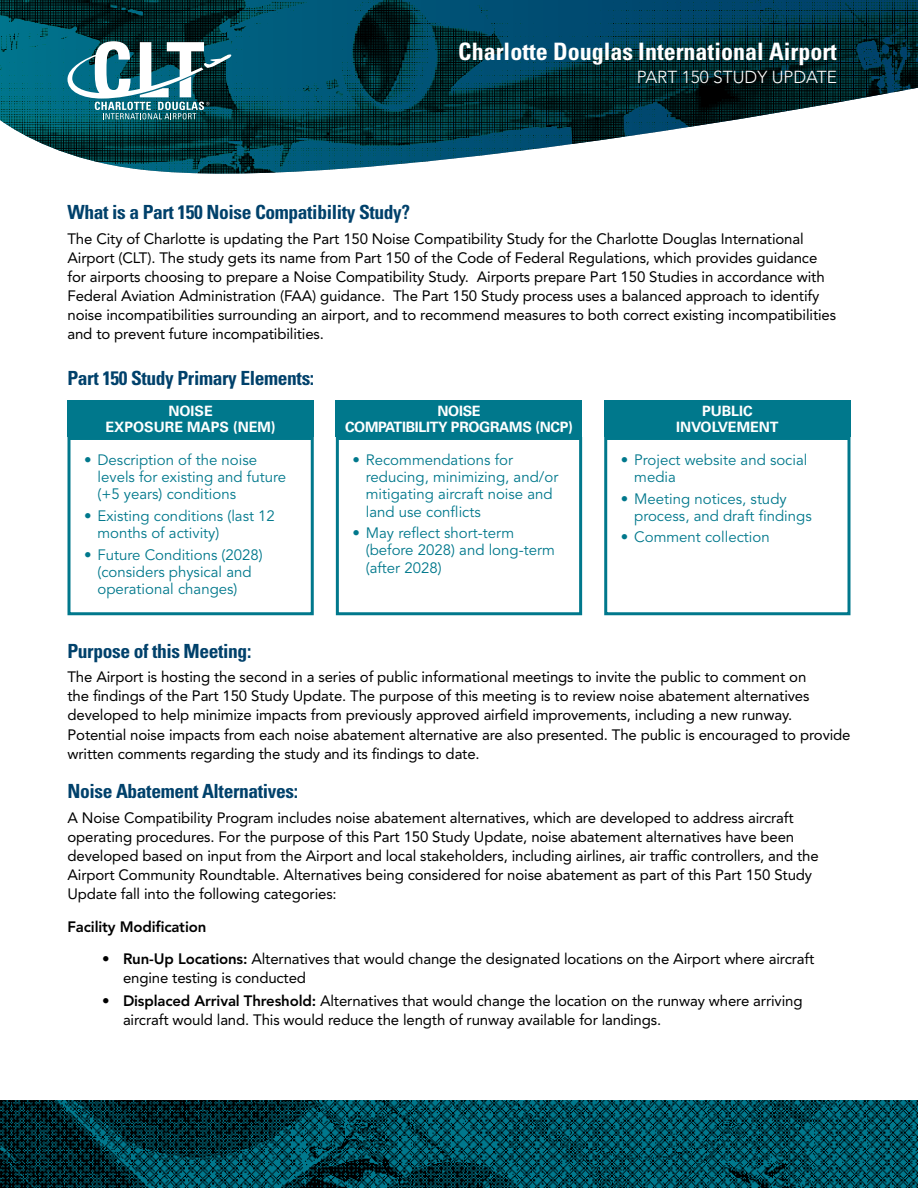
<style>
.page{position:relative;width:918px;height:1188px;background:#fff}
.page>*{position:absolute;margin:0;border:0;box-sizing:border-box;transform-origin:0 0}
.t1{font:700 condensed 24px "Univers";color:#fff}
.Head-1{font:700 condensed 19.5px "Univers";letter-spacing:-.02em;color:#00416b}
.t2{font:300 17.25px "Avenir LT Std";color:#fff}
.Body{font:15px/19.2px "Avenir LT Std";letter-spacing:-.01em;color:#000}
.t3{font:15px/17.2px "Avenir LT Std";color:#00788c}
.Body-2{font:800 15px "Avenir LT Std";letter-spacing:-.01em;color:#000}
.t4{font:700 14.25px/16.5px "Univers";color:#fff;text-align:center}
.t5{font:700 14.25px/16.5px "Univers";letter-spacing:-.02em;color:#fff;text-align:center}
.s1{font-weight:800}
</style>
<div class="page">
<img style="left:0;top:0;width:918px;height:174px">
<svg style="left:68px;top:41px;width:163px;height:78px"></svg>
<img style="left:0;top:1100px;width:918px;height:88px">
<div style="left:68px;top:400px;width:246px;height:37px;background:#00788c"></div>
<div style="left:336px;top:400px;width:246px;height:37px;background:#00788c"></div>
<div style="left:604px;top:400px;width:246px;height:37px;background:#00788c"></div>
<div style="left:68px;top:437px;width:246px;height:178px;border:3px solid #00788c"></div>
<div style="left:336px;top:437px;width:246px;height:178px;border:3px solid #00788c"></div>
<div style="left:604px;top:437px;width:246px;height:178px;border:3px solid #00788c"></div>
<p class="t1" style="left:458px;top:37px;width:380px">Charlotte Douglas International Airport</p>
<p class="t2" style="left:637px;top:67px;width:202px">PART 150 STUDY UPDATE</p>
<p class="Head-1" style="left:68px;top:200px;width:344px">What is a Part 150 Noise Compatibility Study?</p>
<p class="Body" style="left:68px;top:229px;width:770px">The City of Charlotte is updating the Part 150 Noise Compatibility Study for the Charlotte Douglas International Airport (CLT). The study gets its name from Part 150 of the Code of Federal Regulations, which provides guidance for airports choosing to prepare a Noise Compatibility Study. Airports prepare Part 150 Studies in accordance with Federal Aviation Administration (FAA) guidance. The Part 150 Study process uses a balanced approach to identify noise incompatibilities surrounding an airport, and to recommend measures to both correct existing incompatibilities and to prevent future incompatibilities.</p>
<p class="Head-1" style="left:68px;top:366px;width:248px">Part 150 Study Primary Elements:</p>
<h2 class="t4" style="left:106px;top:403px;width:172px">NOISE<br>EXPOSURE MAPS (NEM)</h2>
<h2 class="t5" style="left:345px;top:403px;width:229px">NOISE<br>COMPATIBILITY PROGRAMS (NCP)</h2>
<h2 class="t4" style="left:676px;top:403px;width:104px">PUBLIC<br>INVOLVEMENT</h2>
<p class="t3" style="left:98px;top:451px;width:190px;text-indent:-14px">• Description of the noise levels for existing and future (+5 years) conditions</p>
<p class="t3" style="left:98px;top:508px;width:179px;text-indent:-14px">• Existing conditions (last 12 months of activity)</p>
<p class="t3" style="left:98px;top:546px;width:167px;text-indent:-14px">• Future Conditions (2028) (considers physical and operational changes)</p>
<p class="t3" style="left:366px;top:451px;width:194px;text-indent:-14px">• Recommendations for reducing, minimizing, and/or mitigating aircraft noise and land use conflicts</p>
<p class="t3" style="left:366px;top:525px;width:191px;text-indent:-14px">• May reflect short-term (before 2028) and long-term (after 2028)</p>
<p class="t3" style="left:634px;top:451px;width:175px;text-indent:-14px">• Project website and social media</p>
<p class="t3" style="left:634px;top:490px;width:179px;text-indent:-14px">• Meeting notices, study process, and draft findings</p>
<p class="t3" style="left:621px;top:529px;width:151px">• Comment collection</p>
<p class="Head-1" style="left:68px;top:639px;width:185px">Purpose of this Meeting:</p>
<p class="Body" style="left:68px;top:667px;width:785px">The Airport is hosting the second in a series of public informational meetings to invite the public to comment on<br>the findings of the Part 150 Study Update. The purpose of this meeting is to review noise abatement alternatives developed to help minimize impacts from previously approved airfield improvements, including a new runway.<br>Potential noise impacts from each noise abatement alternative are also presented. The public is encouraged to provide written comments regarding the study and its findings to date.</p>
<p class="Head-1" style="left:68px;top:779px;width:232px">Noise Abatement Alternatives:</p>
<p class="Body" style="left:68px;top:808px;width:753px">A Noise Compatibility Program includes noise abatement alternatives, which are developed to address aircraft operating procedures. For the purpose of this Part 150 Study Update, noise abatement alternatives have been developed based on input from the Airport and local stakeholders, including airlines, air traffic controllers, and the Airport Community Roundtable. Alternatives being considered for noise abatement as part of this Part 150 Study Update fall into the following categories:</p>
<p class="Body-2" style="left:68px;top:918px;width:140px">Facility Modification</p>
<p class="Body" style="left:123px;top:950px;width:693px;text-indent:-21px"><span class="s1">• Run-Up Locations:</span> Alternatives that would change the designated locations on the Airport where aircraft engine testing is conducted</p>
<p class="Body" style="left:123px;top:991px;width:681px;text-indent:-21px"><span class="s1">• Displaced Arrival Threshold:</span> Alternatives that would change the location on the runway where arriving aircraft would land. This would reduce the length of runway available for landings.</p>
</div>
